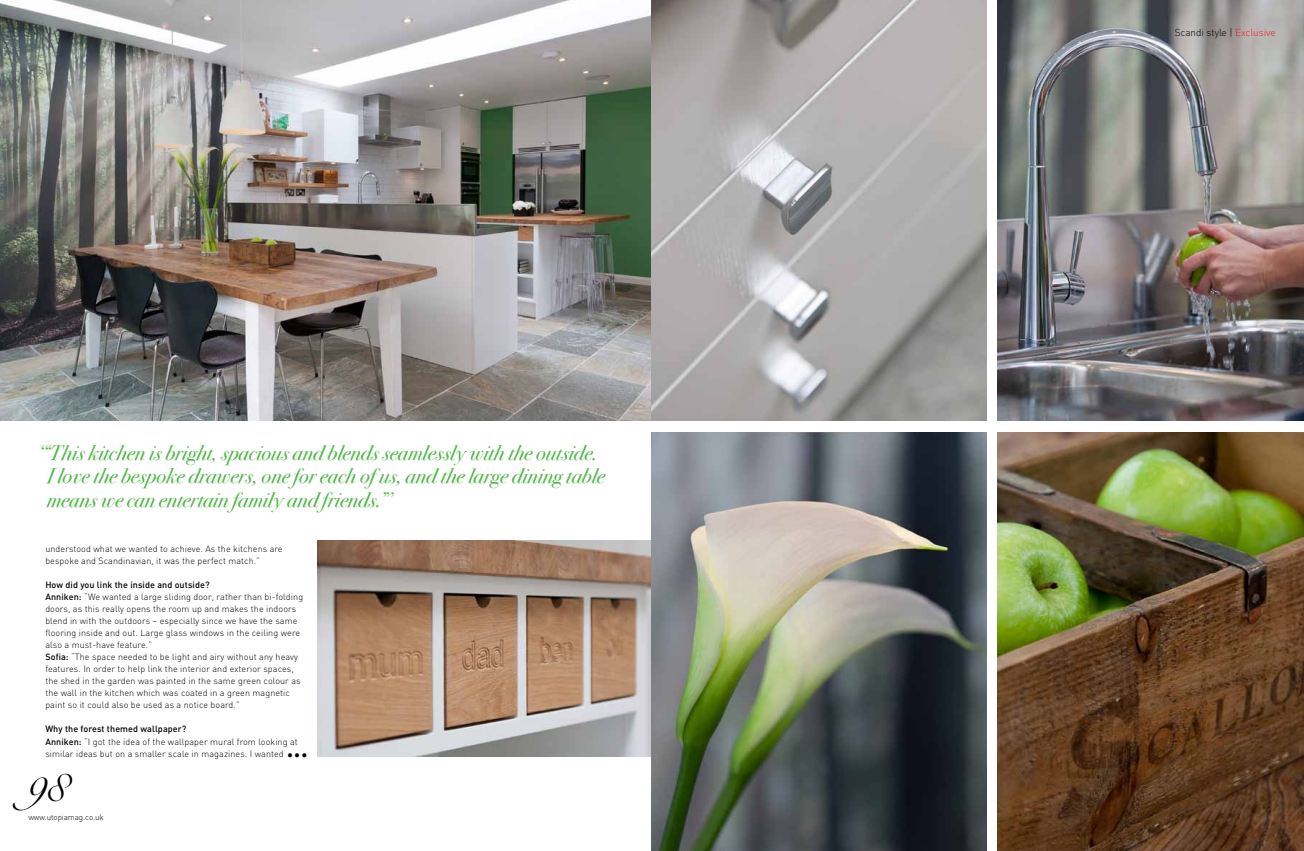
<style>
.page{position:relative;width:1304px;height:851px;background:#fff}
.page>*{position:absolute;margin:0;border:0;box-sizing:border-box;transform-origin:0 0}
.t1{font:44px "Snell Roundhand Script";color:#000}
.t2{font:33px "Myriad Pro";color:#000}
.t3{font:21px/23.5px "Bodoni Svty Two ITCTT Book Ita";color:#50b848}
.t4{font:300 10px "DIN";color:#000}
.t5{font:300 9px/12px "DIN";letter-spacing:.01em;color:#000}
.t6{font:300 8px "DIN";letter-spacing:-.01em;color:#000}
.s1{font-weight:500}
.s2{color:#ed1d24}
</style>
<div class="page">
<img style="left:998px;top:0;width:306px;height:420px">
<img style="left:0;top:0;width:986px;height:420px">
<img style="left:317px;top:540px;width:335px;height:216px">
<img style="left:652px;top:432px;width:334px;height:418px">
<img style="left:998px;top:432px;width:306px;height:418px">
<h3 class="t3" style="left:47px;top:439px;width:559px;text-indent:-9px">‘“This kitchen is bright, spacious and blends seamlessly with the outside.<br>I love the bespoke drawers, one for each of us, and the large dining table means we can entertain family and friends.”’</h3>
<p class="t5" style="left:45px;top:543px;width:239px">understood what we wanted to achieve. As the kitchens are bespoke and Scandinavian, it was the perfect match.”</p>
<p class="t5" style="left:45px;top:579px;width:259px"><span class="s1">How did you link the inside and outside?<br>Anniken:</span> “We wanted a large sliding door, rather than bi-folding doors, as this really opens the room up and makes the indoors blend in with the outdoors – especially since we have the same flooring inside and out. Large glass windows in the ceiling were also a must-have feature.”<br><span class="s1">Sofia:</span> “The space needed to be light and airy without any heavy features. In order to help link the interior and exterior spaces, the shed in the garden was painted in the same green colour as the wall in the kitchen which was coated in a green magnetic paint so it could also be used as a notice board.”</p>
<p class="t5" style="left:45px;top:723px;width:254px"><span class="s1">Why the forest themed wallpaper?<br>Anniken:</span> “I got the idea of the wallpaper mural from looking at similar ideas but on a smaller scale in magazines. I wanted</p>
<h2 class="t2" style="left:286px;top:725px;width:23px">...</h2>
<h1 class="t1" style="left:23px;top:761px;width:43px">98</h1>
<p class="t6" style="left:28px;top:812px;width:77px">www.utopiamag.co.uk</p>
<p class="t4" style="left:1175px;top:26px;width:102px">Scandi style | <span class="s2">Exclusive</span></p>
</div>
